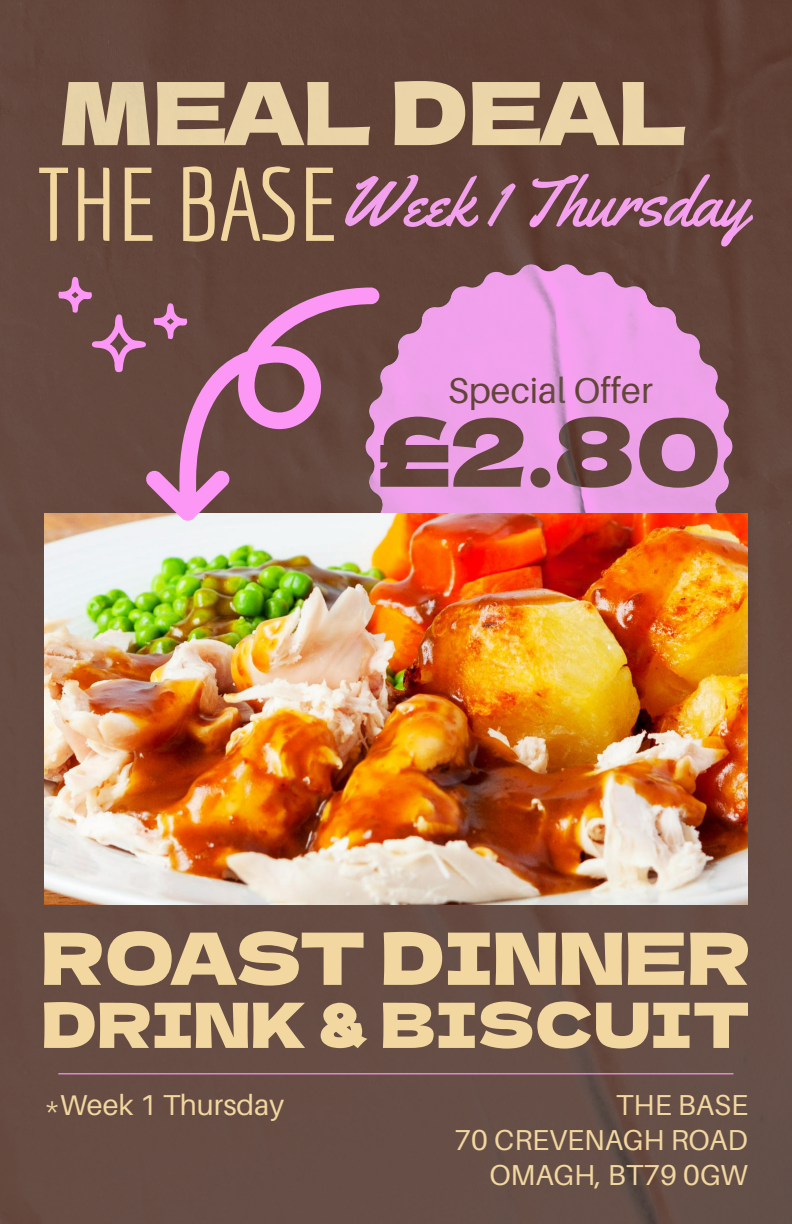
<style>
.page{position:relative;width:792px;height:1224px;background:#fff}
.page>*{position:absolute;margin:0;border:0;box-sizing:border-box;transform-origin:0 0}
.t1{font:101.8px "Economica";color:#f2d7a0}
.t2{font:93.9px "Dela Gothic One";color:#482215}
.t3{font:86.9px "Dela Gothic One";letter-spacing:-.02em;color:#f2d7a0}
.t4{font:72px "Dela Gothic One";color:#f2d7a0}
.t5{font:70.1px "Yellowtail";color:#fc97f5}
.t6{font:62.3px "Dela Gothic One";color:#f2d7a0}
.t7{font:35.9px "Aileron";color:#482215}
.t8{font:28.9px/34.6px "Aileron";color:#f2d7a0;text-align:right}
.t9{font:28.8px "Aileron";color:#f2d7a0}
</style>
<div class="page">
<img style="left:0;top:0;width:792px;height:1224px">
<img style="left:44px;top:514px;width:704px;height:390px">
<svg style="left:145px;top:288px;width:234px;height:234px;background:#885d69"></svg>
<svg style="left:58px;top:277px;width:129px;height:95px;background:#795257"></svg>
<hr style="left:58px;top:1073px;width:675px;height:1px;background:#fc97f5">
<h3 class="t3" style="left:58px;top:45px;width:632px">MEAL DEAL</h3>
<h3 class="t5" style="left:340px;top:157px;width:410px">Week 1 Thursday</h3>
<h1 class="t1" style="left:37px;top:147px;width:302px">THE BASE</h1>
<p class="t7" style="left:448px;top:370px;width:206px">Special Offer</p>
<h2 class="t2" style="left:379px;top:379px;width:344px">£2.80</h2>
<h3 class="t4" style="left:41px;top:902px;width:711px">ROAST DINNER</h3>
<h3 class="t6" style="left:42px;top:976px;width:710px">DRINK &amp; BISCUIT</h3>
<p class="t9" style="left:44px;top:1090px;width:242px">*Week 1 Thursday</p>
<p class="t8" style="left:455px;top:1088px;width:295px">THE BASE<br>70 CREVENAGH ROAD<br>OMAGH, BT79 0GW</p>
</div>
